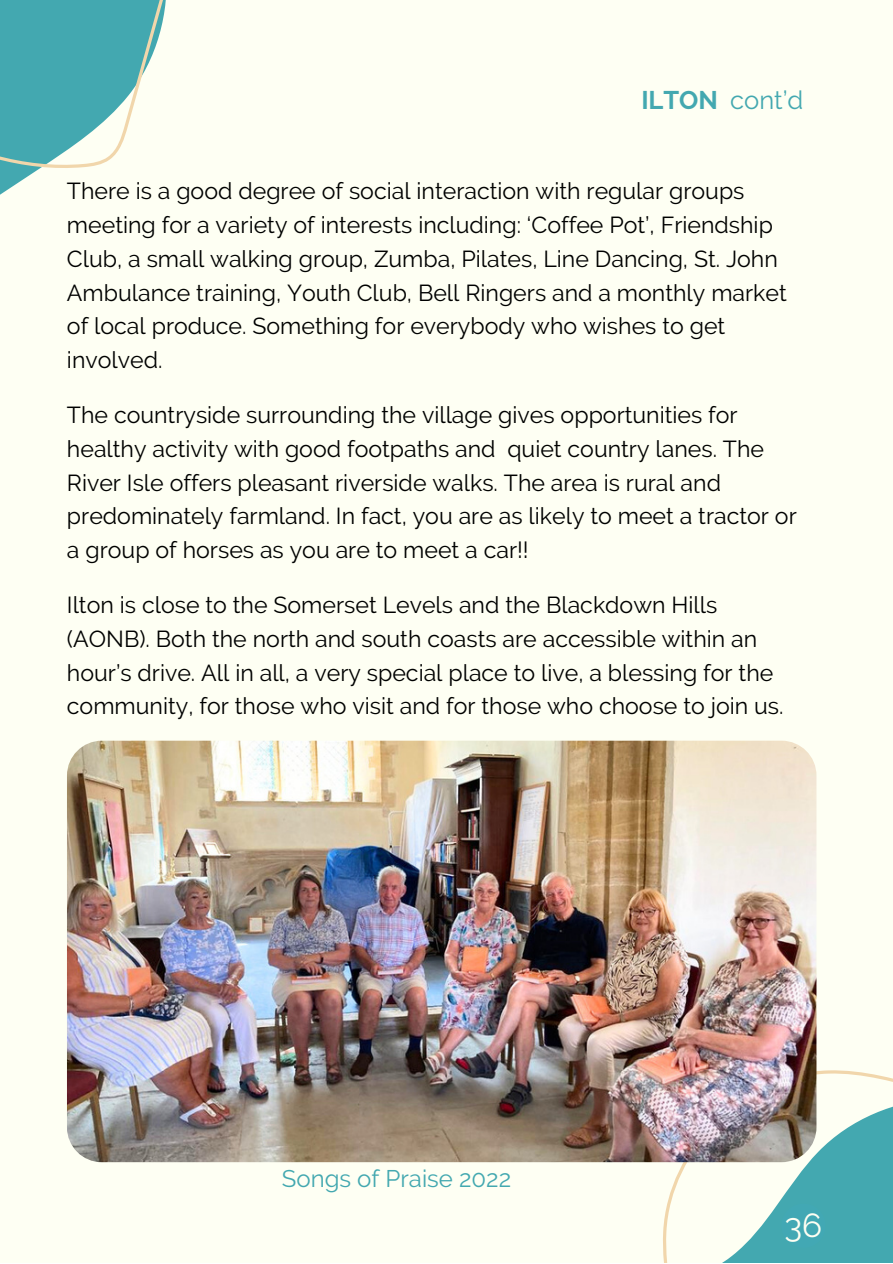
<style>
.page{position:relative;width:893px;height:1264px;background:#fff}
.page>*{position:absolute;margin:0;border:0;box-sizing:border-box;transform-origin:0 0}
.t1{font:33.15px "Raleway";color:#fefff3}
.t2{font:25.5px "Raleway";color:#43a8b0}
.t3{font:24px "Raleway";color:#43a8b0}
.t4{font:23.1px/33.8px "Raleway";color:#000}
.s1{font-weight:700}
</style>
<div class="page">
<div style="left:0;top:0;width:892px;height:1262px;background:#fefff3"></div>
<svg style="left:0;top:0;width:166px;height:195px"></svg>
<svg style="left:509px;top:995px;width:383px;height:267px"></svg>
<img style="left:67px;top:740px;width:749px;height:422px;border-radius:35px">
<div style="left:781px;top:1203px;width:44px;height:44px;background:#42a8b4;border-radius:50%"></div>
<p class="t2" style="left:641px;top:85px;width:163px"><span class="s1">ILTON</span> cont’d</p>
<p class="t4" style="left:67px;top:174px;width:721px">There is a good degree of social interaction with regular groups meeting for a variety of interests including: ‘Coffee Pot’, Friendship Club, a small walking group, Zumba, Pilates, Line Dancing, St. John Ambulance training, Youth Club, Bell Ringers and a monthly market of local produce. Something for everybody who wishes to get involved.</p>
<p class="t4" style="left:67px;top:398px;width:731px">The countryside surrounding the village gives opportunities for healthy activity with good footpaths and quiet country lanes. The River Isle offers pleasant riverside walks. The area is rural and predominately farmland. In fact, you are as likely to meet a tractor or a group of horses as you are to meet a car!!</p>
<p class="t4" style="left:67px;top:588px;width:718px">Ilton is close to the Somerset Levels and the Blackdown Hills (AONB). Both the north and south coasts are accessible within an hour’s drive. All in all, a very special place to live, a blessing for the community, for those who visit and for those who choose to join us.</p>
<p class="t3" style="left:282px;top:1164px;width:231px">Songs of Praise 2022</p>
<p class="t1" style="left:784px;top:1205px;width:39px">36</p>
</div>
